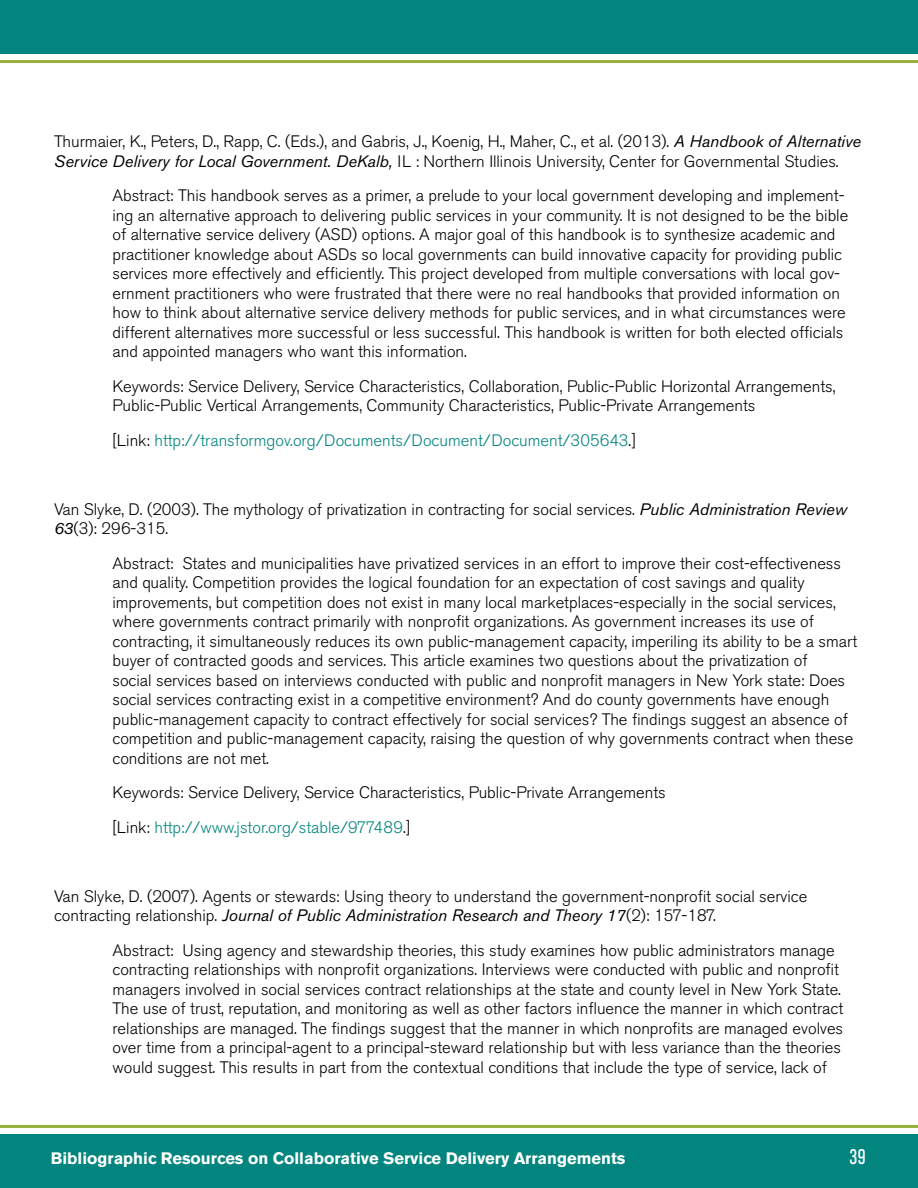
<style>
.page{position:relative;width:918px;height:1188px;background:#fff}
.page>*{position:absolute;margin:0;border:0;box-sizing:border-box;transform-origin:0 0}
.t1{font:condensed 21px "Akzidenz Grotesk BE";color:#fff}
.t2{font:300 16.5px/19.5px "Akzidenz Grotesk BE";color:#000}
.t3{font:300 16.5px "Akzidenz Grotesk BE";color:#02857f}
.t4{font:700 16.5px "Akzidenz Grotesk BE";color:#fff}
.s1{font-weight:400;font-style:italic}
.s2{color:#000}
.s3{color:#02857f}
</style>
<div class="page">
<div style="left:0;top:0;width:918px;height:54px;background:#02857f"></div>
<hr style="left:0;top:60px;width:918px;height:3px;background:#97ae3c">
<div style="left:0;top:1134px;width:918px;height:54px;background:#02857f"></div>
<hr style="left:0;top:1125px;width:918px;height:3px;background:#97ae3c">
<p class="t2" style="left:54px;top:132px;width:809px">Thurmaier, K., Peters, D., Rapp, C. (Eds.), and Gabris, J., Koenig, H., Maher, C., et al. (2013). <span class="s1">A Handbook of Alternative<br>Service Delivery for Local Government. DeKalb,</span> IL : Northern Illinois University, Center for Governmental Studies.</p>
<p class="t2" style="left:112px;top:186px;width:737px">Abstract: This handbook serves as a primer, a prelude to your local government developing and implement&shy;ing an alternative approach to delivering public services in your community. It is not designed to be the bible of alternative service delivery (ASD) options. A major goal of this handbook is to synthesize academic and practitioner knowledge about ASDs so local governments can build innovative capacity for providing public services more effectively and efficiently. This project developed from multiple conversations with local gov&shy;ernment practitioners who were frustrated that there were no real handbooks that provided information on how to think about alternative service delivery methods for public services, and in what circumstances were different alternatives more successful or less successful. This handbook is written for both elected officials and appointed managers who want this information.</p>
<p class="t2" style="left:112px;top:377px;width:725px">Keywords: Service Delivery, Service Characteristics, Collaboration, Public-Public Horizontal Arrangements,<br>Public-Public Vertical Arrangements, Community Characteristics, Public-Private Arrangements</p>
<p class="t3" style="left:112px;top:431px;width:525px"><span class="s2">[Link:</span> http://transformgov.org/Documents/Document/Document/305643<span class="s2">.]</span></p>
<p class="t2" style="left:54px;top:500px;width:795px">Van Slyke, D. (2003). The mythology of privatization in contracting for social services. <span class="s1">Public Administration Review<br>63</span>(3): 296-315.</p>
<p class="t2" style="left:112px;top:554px;width:746px">Abstract: States and municipalities have privatized services in an effort to improve their cost-effectiveness and quality. Competition provides the logical foundation for an expectation of cost savings and quality improvements, but competition does not exist in many local marketplaces-especially in the social services, where governments contract primarily with nonprofit organizations. As government increases its use of contracting, it simultaneously reduces its own public-management capacity, imperiling its ability to be a smart buyer of contracted goods and services. This article examines two questions about the privatization of<br>social services based on interviews conducted with public and nonprofit managers in New York state: Does social services contracting exist in a competitive environment? And do county governments have enough public-management capacity to contract effectively for social services? The findings suggest an absence of competition and public-management capacity, raising the question of why governments contract when these conditions are not met.</p>
<p class="t2" style="left:112px;top:776px;width:555px;line-height:34.5px">Keywords: Service Delivery, Service Characteristics, Public-Private Arrangements [Link: <span class="s3">http://www.jstor.org/stable/977489</span>.]</p>
<p class="t2" style="left:54px;top:887px;width:755px">Van Slyke, D. (2007). Agents or stewards: Using theory to understand the government-nonprofit social service contracting relationship. <span class="s1">Journal of Public Administration Research and Theory 17</span>(2): 157-187.</p>
<p class="t2" style="left:112px;top:941px;width:732px">Abstract: Using agency and stewardship theories, this study examines how public administrators manage contracting relationships with nonprofit organizations. Interviews were conducted with public and nonprofit managers involved in social services contract relationships at the state and county level in New York State.<br>The use of trust, reputation, and monitoring as well as other factors influence the manner in which contract relationships are managed. The findings suggest that the manner in which nonprofits are managed evolves over time from a principal-agent to a principal-steward relationship but with less variance than the theories would suggest. This results in part from the contextual conditions that include the type of service, lack of</p>
<p class="t4" style="left:51px;top:1148px;width:576px">Bibliographic Resources on Collaborative Service Delivery Arrangements</p>
<p class="t1" style="left:849px;top:1145px;width:18px">39</p>
</div>
